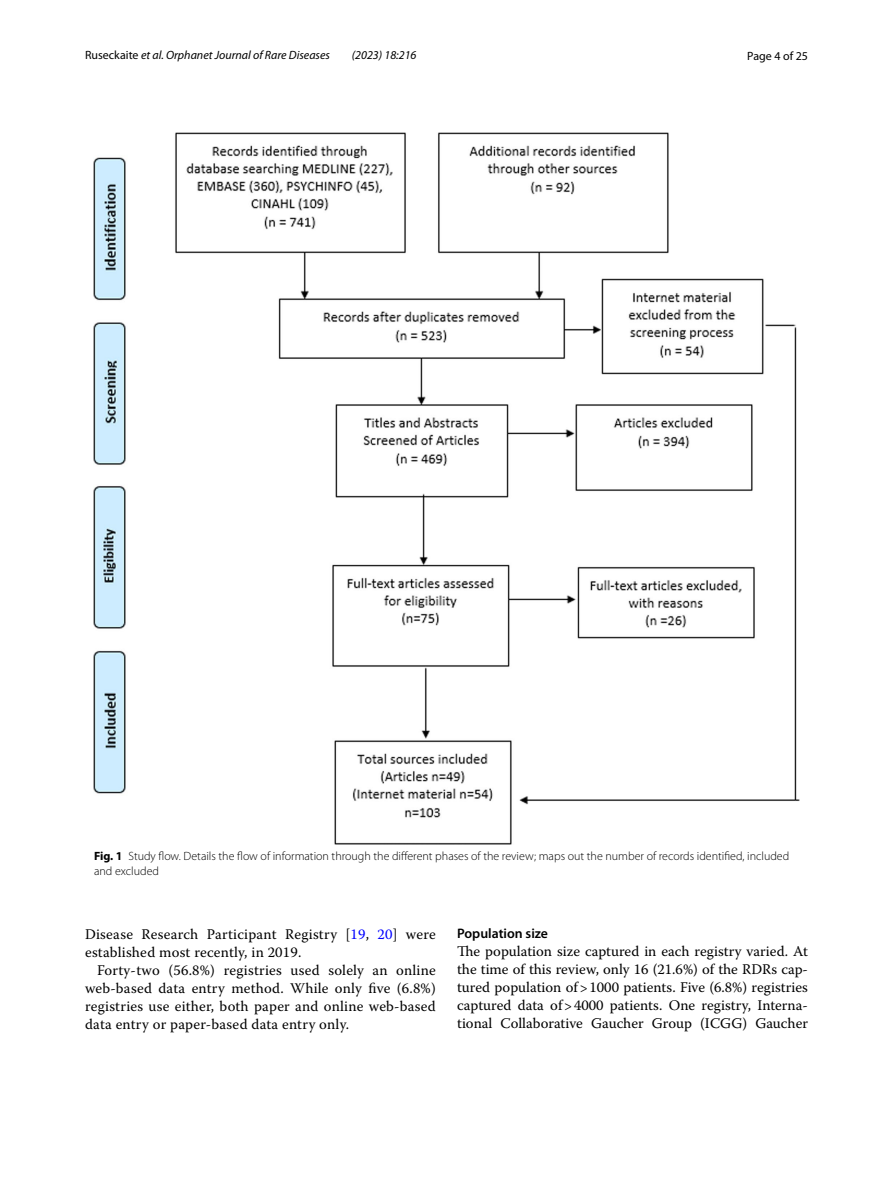
<style>
.page{position:relative;width:893px;height:1187px;background:#fff}
.page>*{position:absolute;margin:0;border:0;box-sizing:border-box;transform-origin:0 0}
.t1{font:14.7px/18px "Warnock Pro";letter-spacing:.015em;color:#000;text-align:justify}
.t2{font:600 13.8px "Myriad Pro";color:#000}
.t3{font:300 12px/15px "Myriad Pro";color:#000}
.t4{font:italic 12px "Myriad Pro";color:#000}
.t5{font:12px "Myriad Pro";color:#000}
.s1{font-style:normal}
.s2{font-weight:700}
.s3{color:#00f}
</style>
<div class="page">
<img style="left:94px;top:133px;width:705px;height:711px">
<p class="t4" style="left:85px;top:48px;width:246px"><span class="s1">Ruseckaite</span> et al. Orphanet Journal of Rare Diseases</p>
<p class="t4" style="left:352px;top:48px;width:66px">(2023) 18:216</p>
<p class="t5" style="left:747px;top:48px;width:62px">Page 4 of 25</p>
<p class="t3" style="left:94px;top:848px;width:697px"><span class="s2">Fig. 1</span> Study flow. Details the flow of information through the different phases of the review; maps out the number of records identified, included and excluded</p>
<p class="t1" style="left:85px;top:924px;width:352px">Disease Research Participant Registry [<span class="s3">19</span>, <span class="s3">20</span>] were established most recently, in 2019.</p>
<p class="t1" style="left:85px;top:960px;width:352px;text-indent:12px">Forty-two (56.8%) registries used solely an online web-based data entry method. While only five (6.8%) registries use either, both paper and online web-based data entry or paper-based data entry only.</p>
<p class="t2" style="left:457px;top:924px;width:92px">Population size</p>
<p class="t1" style="left:457px;top:942px;width:352px">The population size captured in each registry varied. At the time of this review, only 16 (21.6%) of the RDRs cap&shy;tured population of&gt;1000 patients. Five (6.8%) registries captured data of&gt;4000 patients. One registry, Interna&shy;tional Collaborative Gaucher Group (ICGG) Gaucher</p>
</div>
